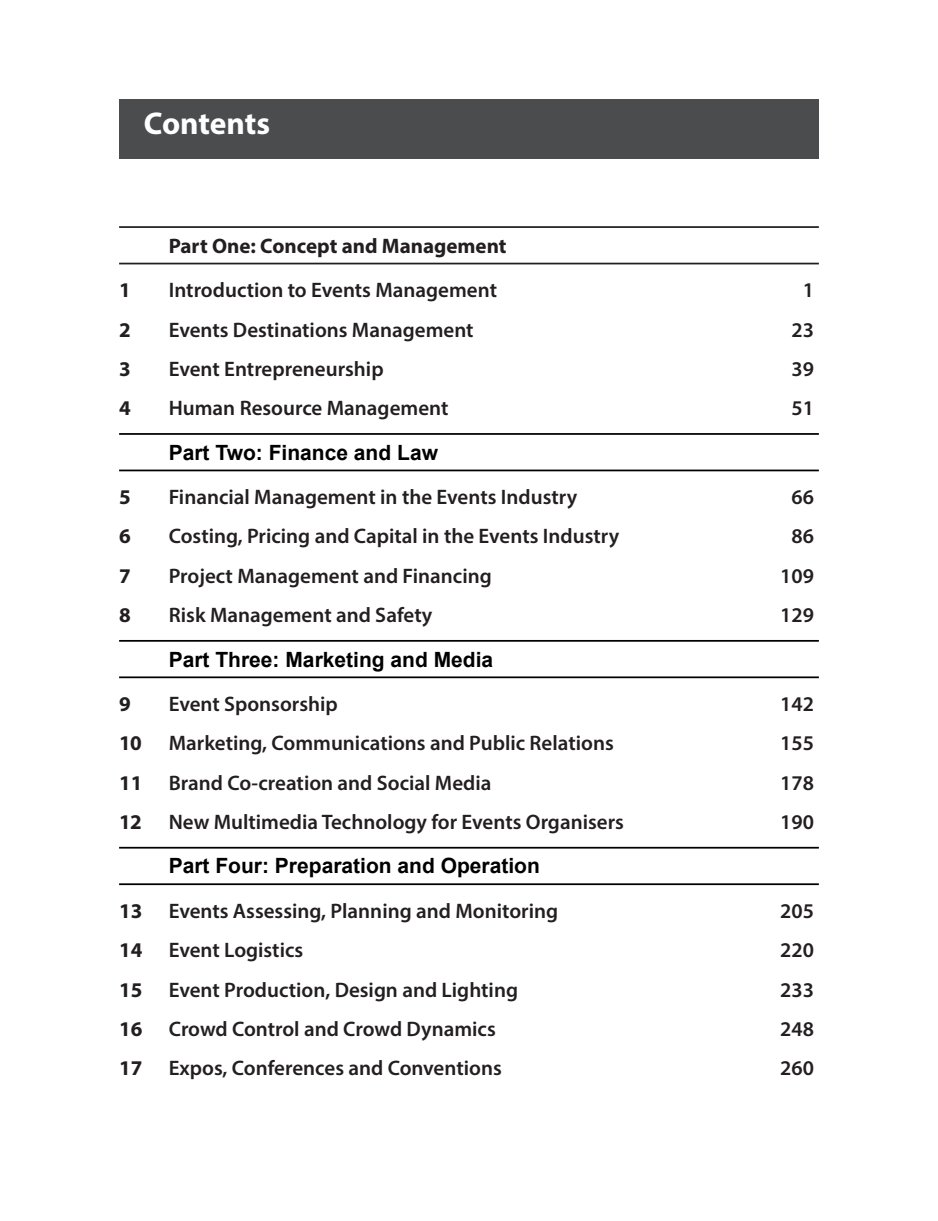
<style>
.page{position:relative;width:938px;height:1221px;background:#fff}
.page>*{position:absolute;margin:0;border:0;box-sizing:border-box;transform-origin:0 0}
.Summaryhead{font:700 31.5px "Myriad Pro";letter-spacing:-.005em;color:#fff}
.ContentsEntry{font:600 21px "Myriad Pro";color:#231f20}
.ContentsPart{font:700 21px "Arial";color:#000}
.ContentsPart-2{font:700 21px "Myriad Pro";color:#231f20}
.ContentsEntry-2{font:700 21px "Myriad Pro";color:#231f20}
</style>
<div class="page">
<div style="left:119px;top:99px;width:700px;height:60px;background:#4b4c4d"></div>
<hr style="left:119px;top:226px;width:700px;height:2px;background:#231f20">
<hr style="left:119px;top:263px;width:700px;height:1px;background:#231f20">
<hr style="left:119px;top:433px;width:700px;height:2px;background:#000">
<hr style="left:119px;top:469px;width:700px;height:2px;background:#000">
<hr style="left:119px;top:640px;width:700px;height:1px;background:#000">
<hr style="left:119px;top:676px;width:700px;height:2px;background:#000">
<hr style="left:119px;top:846px;width:700px;height:2px;background:#000">
<hr style="left:119px;top:883px;width:700px;height:2px;background:#000">
<p class="Summaryhead" style="left:144px;top:103px;width:128px">Contents</p>
<p class="ContentsPart-2" style="left:169px;top:232px;width:339px">Part One: Concept and Management</p>
<p class="ContentsEntry-2" style="left:119px;top:276px;width:13px">1</p>
<p class="ContentsEntry" style="left:169px;top:277px;width:330px">Introduction to Events Management</p>
<p class="ContentsEntry" style="left:802px;top:277px;width:13px">1</p>
<p class="ContentsEntry-2" style="left:119px;top:316px;width:13px">2</p>
<p class="ContentsEntry" style="left:169px;top:316px;width:306px">Events Destinations Management</p>
<p class="ContentsEntry" style="left:791px;top:316px;width:24px">23</p>
<p class="ContentsEntry-2" style="left:119px;top:355px;width:13px">3</p>
<p class="ContentsEntry" style="left:169px;top:355px;width:216px">Event Entrepreneurship</p>
<p class="ContentsEntry" style="left:791px;top:355px;width:24px">39</p>
<p class="ContentsEntry-2" style="left:119px;top:394px;width:13px">4</p>
<p class="ContentsEntry" style="left:169px;top:395px;width:281px">Human Resource Management</p>
<p class="ContentsEntry" style="left:791px;top:395px;width:24px">51</p>
<p class="ContentsPart" style="left:169px;top:437px;width:271px">Part Two: Finance and Law</p>
<p class="ContentsEntry-2" style="left:119px;top:483px;width:13px">5</p>
<p class="ContentsEntry" style="left:169px;top:483px;width:410px">Financial Management in the Events Industry</p>
<p class="ContentsEntry" style="left:791px;top:483px;width:24px">66</p>
<p class="ContentsEntry-2" style="left:119px;top:522px;width:13px">6</p>
<p class="ContentsEntry" style="left:169px;top:523px;width:452px">Costing, Pricing and Capital in the Events Industry</p>
<p class="ContentsEntry" style="left:791px;top:523px;width:24px">86</p>
<p class="ContentsEntry-2" style="left:119px;top:562px;width:13px">7</p>
<p class="ContentsEntry" style="left:169px;top:562px;width:324px">Project Management and Financing</p>
<p class="ContentsEntry" style="left:780px;top:562px;width:35px">109</p>
<p class="ContentsEntry-2" style="left:119px;top:601px;width:13px">8</p>
<p class="ContentsEntry" style="left:169px;top:601px;width:265px">Risk Management and Safety</p>
<p class="ContentsEntry" style="left:780px;top:601px;width:35px">129</p>
<p class="ContentsPart" style="left:169px;top:644px;width:326px">Part Three: Marketing and Media</p>
<p class="ContentsEntry-2" style="left:119px;top:690px;width:13px">9</p>
<p class="ContentsEntry" style="left:169px;top:690px;width:171px">Event Sponsorship</p>
<p class="ContentsEntry" style="left:780px;top:690px;width:35px">142</p>
<p class="ContentsEntry-2" style="left:119px;top:729px;width:24px">10</p>
<p class="ContentsEntry" style="left:169px;top:729px;width:446px">Marketing, Communications and Public Relations</p>
<p class="ContentsEntry" style="left:780px;top:729px;width:35px">155</p>
<p class="ContentsEntry-2" style="left:119px;top:768px;width:25px">11</p>
<p class="ContentsEntry" style="left:169px;top:769px;width:324px">Brand Co-creation and Social Media</p>
<p class="ContentsEntry" style="left:780px;top:769px;width:35px">178</p>
<p class="ContentsEntry-2" style="left:119px;top:808px;width:24px">12</p>
<p class="ContentsEntry" style="left:169px;top:808px;width:456px">New Multimedia Technology for Events Organisers</p>
<p class="ContentsEntry" style="left:780px;top:808px;width:35px">190</p>
<p class="ContentsPart" style="left:169px;top:851px;width:373px">Part Four: Preparation and Operation</p>
<p class="ContentsEntry-2" style="left:119px;top:897px;width:25px">13</p>
<p class="ContentsEntry" style="left:169px;top:897px;width:391px">Events Assessing, Planning and Monitoring</p>
<p class="ContentsEntry" style="left:780px;top:897px;width:35px">205</p>
<p class="ContentsEntry-2" style="left:119px;top:936px;width:25px">14</p>
<p class="ContentsEntry" style="left:169px;top:936px;width:136px">Event Logistics</p>
<p class="ContentsEntry" style="left:780px;top:936px;width:35px">220</p>
<p class="ContentsEntry-2" style="left:119px;top:975px;width:25px">15</p>
<p class="ContentsEntry" style="left:169px;top:976px;width:351px">Event Production, Design and Lighting</p>
<p class="ContentsEntry" style="left:780px;top:976px;width:35px">233</p>
<p class="ContentsEntry-2" style="left:119px;top:1015px;width:25px">16</p>
<p class="ContentsEntry" style="left:169px;top:1015px;width:328px">Crowd Control and Crowd Dynamics</p>
<p class="ContentsEntry" style="left:780px;top:1015px;width:35px">248</p>
<p class="ContentsEntry-2" style="left:119px;top:1054px;width:25px">17</p>
<p class="ContentsEntry" style="left:169px;top:1054px;width:334px">Expos, Conferences and Conventions</p>
<p class="ContentsEntry" style="left:780px;top:1054px;width:35px">260</p>
</div>
